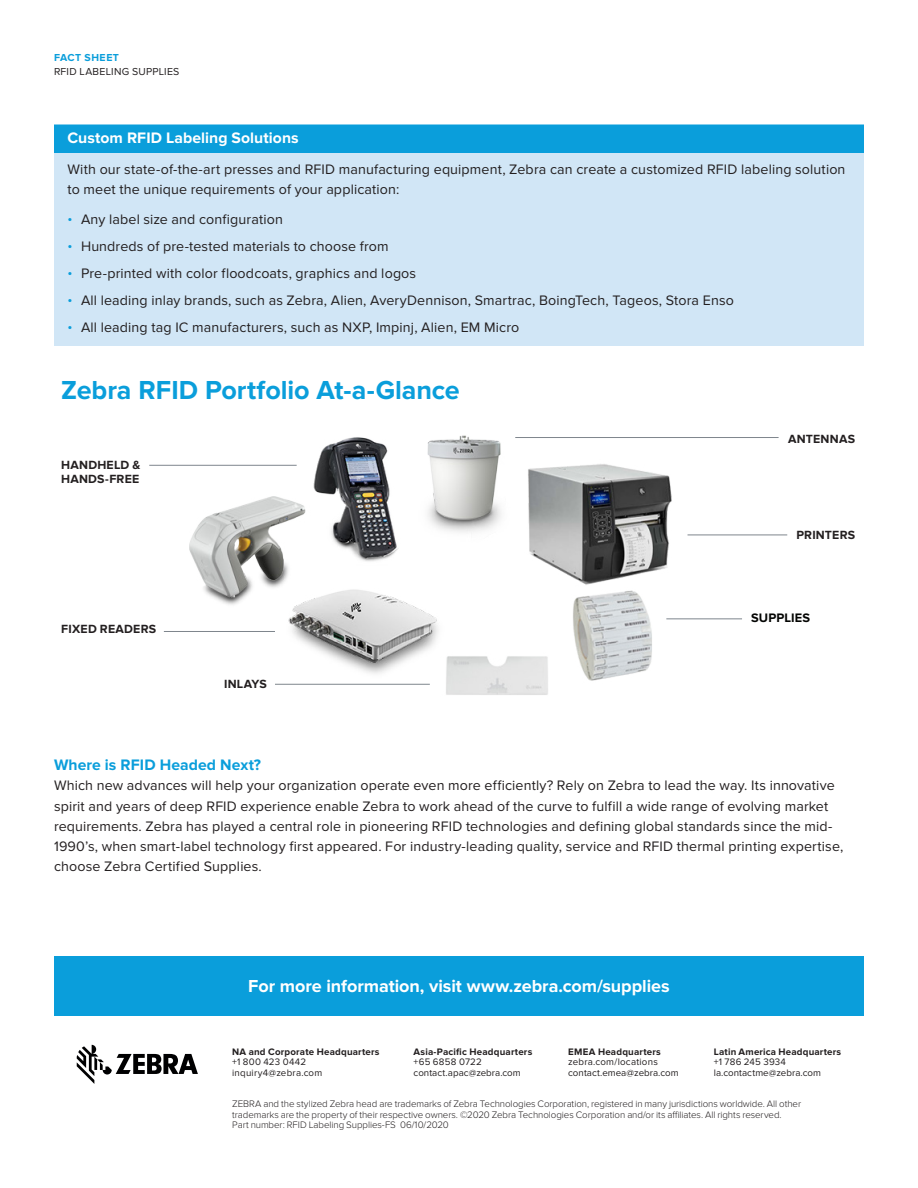
<style>
.page{position:relative;width:918px;height:1188px;background:#fff}
.page>*{position:absolute;margin:0;border:0;box-sizing:border-box;transform-origin:0 0}
.t1{font:700 27px "Proxima Nova";letter-spacing:-.005em;color:#0a9edb}
.t2{font:700 18px "Proxima Nova";color:#fff}
.t3{font:700 15.75px "Proxima Nova";letter-spacing:.005em;color:#fff}
.t4{font:700 15.75px "Proxima Nova";letter-spacing:.01em;color:#0a9edb}
.t5{font:14.25px/20.2px "Proxima Nova";letter-spacing:.01em;color:#231f20}
.t6{font:700 12.75px "Proxima Nova";letter-spacing:.01em;color:#040503}
.t7{font:700 12.3px/13.5px "Proxima Nova";letter-spacing:.02em;color:#231f20}
.t8{font:10.5px "Proxima Nova";letter-spacing:.025em;color:#231f20}
.t9{font:700 10.5px "Proxima Nova";letter-spacing:.05em;color:#0a9edb}
.t10{font:300 9.75px/10.5px "Proxima Nova";letter-spacing:-.01em;color:#231f20}
.t11{font:9.75px/10.5px "Proxima Nova";letter-spacing:.01em;color:#231f20}
.t12{font:700 9.75px "Proxima Nova";letter-spacing:.02em;color:#231f20}
.s1{color:#0a9edb}
</style>
<div class="page">
<div style="left:54px;top:123px;width:810px;height:30px;background:#0a9edb"></div>
<div style="left:54px;top:153px;width:810px;height:193px;background:#d1e6f6"></div>
<hr style="left:54px;top:122px;width:810px;height:2px;background:#fff">
<img style="left:149px;top:435px;width:639px;height:260px">
<hr style="left:164px;top:631px;width:111px;height:1px;background:#7e868d">
<hr style="left:149px;top:465px;width:148px;height:1px;background:#7e868d">
<hr style="left:515px;top:437px;width:264px;height:1px;background:#7e868d">
<hr style="left:688px;top:535px;width:99px;height:1px;background:#7e868d">
<hr style="left:275px;top:684px;width:155px;height:1px;background:#7e868d">
<hr style="left:666px;top:618px;width:76px;height:1px;background:#7e868d">
<div style="left:54px;top:956px;width:810px;height:60px;background:#0a9edb"></div>
<svg style="left:77px;top:1045px;width:121px;height:39px"></svg>
<p class="t9" style="left:54px;top:51px;width:67px">FACT SHEET</p>
<p class="t8" style="left:54px;top:66px;width:127px">RFID LABELING SUPPLIES</p>
<p class="t3" style="left:68px;top:129px;width:233px">Custom RFID Labeling Solutions</p>
<p class="t5" style="left:68px;top:160px;width:780px">With our state-of-the-art presses and RFID manufacturing equipment, Zebra can create a customized RFID labeling solution to meet the unique requirements of your application:</p>
<p class="t5" style="left:68px;top:210px;width:217px"><span class="s1">•</span> Any label size and configuration</p>
<p class="t5" style="left:68px;top:237px;width:323px"><span class="s1">•</span> Hundreds of pre-tested materials to choose from</p>
<p class="t5" style="left:68px;top:264px;width:350px"><span class="s1">•</span> Pre-printed with color floodcoats, graphics and logos</p>
<p class="t5" style="left:68px;top:291px;width:668px"><span class="s1">•</span> All leading inlay brands, such as Zebra, Alien, AveryDennison, Smartrac, BoingTech, Tageos, Stora Enso</p>
<p class="t5" style="left:68px;top:318px;width:453px"><span class="s1">•</span> All leading tag IC manufacturers, such as NXP, Impinj, Alien, EM Micro</p>
<h1 class="t1" style="left:61px;top:375px;width:400px">Zebra RFID Portfolio At-a-Glance</h1>
<p class="t7" style="left:61px;top:459px;width:81px">HANDHELD &amp;<br>HANDS-FREE</p>
<p class="t7" style="left:61px;top:623px;width:96px">FIXED READERS</p>
<p class="t7" style="left:224px;top:678px;width:44px">INLAYS</p>
<p class="t7" style="left:788px;top:432px;width:68px">ANTENNAS</p>
<p class="t7" style="left:796px;top:528px;width:60px">PRINTERS</p>
<p class="t6" style="left:751px;top:610px;width:61px">SUPPLIES</p>
<p class="t4" style="left:54px;top:756px;width:208px">Where is RFID Headed Next?</p>
<p class="t5" style="left:54px;top:776px;width:791px">Which new advances will help your organization operate even more efficiently? Rely on Zebra to lead the way. Its innovative spirit and years of deep RFID experience enable Zebra to work ahead of the curve to fulfill a wide range of evolving market requirements. Zebra has played a central role in pioneering RFID technologies and defining global standards since the mid-1990’s, when smart-label technology first appeared. For industry-leading quality, service and RFID thermal printing expertise, choose Zebra Certified Supplies.</p>
<p class="t2" style="left:248px;top:976px;width:423px">For more information, visit www.zebra.com/supplies</p>
<p class="t12" style="left:232px;top:1046px;width:149px">NA and Corporate Headquarters</p>
<p class="t11" style="left:232px;top:1057px;width:92px">+1 800 423 0442 inquiry4@zebra.com</p>
<p class="t12" style="left:414px;top:1046px;width:120px">Asia-Pacific Headquarters</p>
<p class="t11" style="left:414px;top:1057px;width:109px">+65 6858 0722 contact.apac@zebra.com</p>
<p class="t12" style="left:568px;top:1046px;width:94px">EMEA Headquarters</p>
<p class="t11" style="left:568px;top:1057px;width:112px">zebra.com/locations contact.emea@zebra.com</p>
<p class="t12" style="left:714px;top:1046px;width:129px">Latin America Headquarters</p>
<p class="t11" style="left:714px;top:1057px;width:109px">+1 786 245 3934 la.contactme@zebra.com</p>
<p class="t10" style="left:232px;top:1099px;width:570px">ZEBRA and the stylized Zebra head are trademarks of Zebra Technologies Corporation, registered in many jurisdictions worldwide. All other trademarks are the property of their respective owners. ©2020 Zebra Technologies Corporation and/or its affiliates. All rights reserved.<br>Part number: RFID Labeling Supplies-FS 06/10/2020</p>
</div>
